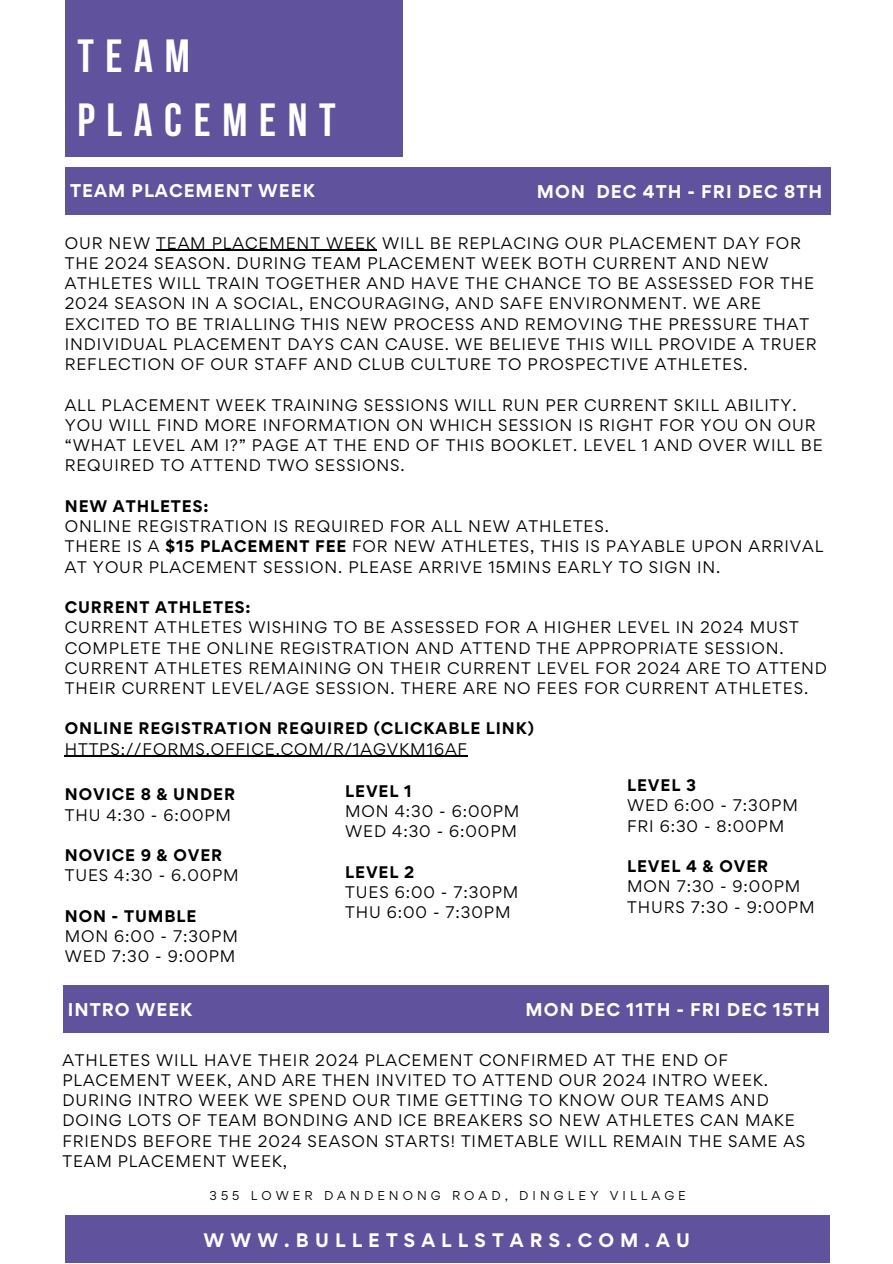
<style>
.page{position:relative;width:893px;height:1264px;background:#fff}
.page>*{position:absolute;margin:0;border:0;box-sizing:border-box;transform-origin:0 0}
.t1{font:700 46.35px/64.1px "Bebas Neue";letter-spacing:.25em;color:#fff}
.t2{font:700 17.4px "Gordita";letter-spacing:.35em;color:#fff}
.t3{font:700 16.5px "Gordita";letter-spacing:.06em;color:#fff}
.t4{font:15px/20.2px "Gordita";letter-spacing:.06em;color:#000}
.t5{font:700 15px "Gordita";letter-spacing:.06em;color:#000}
.t6{font:11.4px "Gordita";letter-spacing:.35em;color:#000}
.s1{font-weight:700}
</style>
<div class="page">
<div style="left:65px;top:1215px;width:764px;height:47px;background:#60529c"></div>
<div style="left:65px;top:0;width:337px;height:157px;background:#60529c"></div>
<div style="left:65px;top:167px;width:765px;height:48px;background:#60529c"></div>
<div style="left:63px;top:985px;width:765px;height:48px;background:#60529c"></div>
<hr style="left:156px;top:250px;width:221px;height:1px;background:#000">
<hr style="left:65px;top:755px;width:403px;height:2px;background:#000">
<h1 class="t1" style="left:77px;top:28px;width:259px">TEAM<br>PLACEMENT</h1>
<p class="t3" style="left:70px;top:180px;width:246px">TEAM PLACEMENT WEEK</p>
<p class="t3" style="left:536px;top:181px;width:287px">MON DEC 4TH - FRI DEC 8TH</p>
<p class="t4" style="left:65px;top:232px;width:753px">OUR NEW TEAM PLACEMENT WEEK WILL BE REPLACING OUR PLACEMENT DAY FOR THE 2024 SEASON. DURING TEAM PLACEMENT WEEK BOTH CURRENT AND NEW ATHLETES WILL TRAIN TOGETHER AND HAVE THE CHANCE TO BE ASSESSED FOR THE 2024 SEASON IN A SOCIAL, ENCOURAGING, AND SAFE ENVIRONMENT. WE ARE EXCITED TO BE TRIALLING THIS NEW PROCESS AND REMOVING THE PRESSURE THAT INDIVIDUAL PLACEMENT DAYS CAN CAUSE. WE BELIEVE THIS WILL PROVIDE A TRUER REFLECTION OF OUR STAFF AND CLUB CULTURE TO PROSPECTIVE ATHLETES.</p>
<p class="t4" style="left:65px;top:394px;width:759px">ALL PLACEMENT WEEK TRAINING SESSIONS WILL RUN PER CURRENT SKILL ABILITY.<br>YOU WILL FIND MORE INFORMATION ON WHICH SESSION IS RIGHT FOR YOU ON OUR “WHAT LEVEL AM I?” PAGE AT THE END OF THIS BOOKLET. LEVEL 1 AND OVER WILL BE REQUIRED TO ATTEND TWO SESSIONS.</p>
<p class="t5" style="left:65px;top:496px;width:145px">NEW ATHLETES:</p>
<p class="t4" style="left:65px;top:516px;width:760px">ONLINE REGISTRATION IS REQUIRED FOR ALL NEW ATHLETES.<br>THERE IS A <span class="s1">$15 PLACEMENT FEE</span> FOR NEW ATHLETES, THIS IS PAYABLE UPON ARRIVAL<br>AT YOUR PLACEMENT SESSION. PLEASE ARRIVE 15MINS EARLY TO SIGN IN.</p>
<p class="t5" style="left:65px;top:597px;width:187px">CURRENT ATHLETES:</p>
<p class="t4" style="left:65px;top:617px;width:763px">CURRENT ATHLETES WISHING TO BE ASSESSED FOR A HIGHER LEVEL IN 2024 MUST COMPLETE THE ONLINE REGISTRATION AND ATTEND THE APPROPRIATE SESSION.<br>CURRENT ATHLETES REMAINING ON THEIR CURRENT LEVEL FOR 2024 ARE TO ATTEND THEIR CURRENT LEVEL/AGE SESSION. THERE ARE NO FEES FOR CURRENT ATHLETES.</p>
<p class="t5" style="left:65px;top:718px;width:470px">ONLINE REGISTRATION REQUIRED (CLICKABLE LINK)</p>
<p class="t4" style="left:65px;top:738px;width:404px">HTTPS://FORMS.OFFICE.COM/R/1AGVKM16AF</p>
<p class="t5" style="left:65px;top:784px;width:172px">NOVICE 8 &amp; UNDER</p>
<p class="t4" style="left:65px;top:804px;width:168px">THU 4:30 - 6:00PM</p>
<p class="t5" style="left:65px;top:845px;width:159px">NOVICE 9 &amp; OVER</p>
<p class="t4" style="left:65px;top:865px;width:175px">TUES 4:30 - 6.00PM</p>
<p class="t5" style="left:65px;top:905px;width:133px">NON - TUMBLE</p>
<p class="t4" style="left:65px;top:925px;width:175px">MON 6:00 - 7:30PM<br>WED 7:30 - 9:00PM</p>
<p class="t5" style="left:345px;top:780px;width:68px">LEVEL 1</p>
<p class="t4" style="left:345px;top:800px;width:176px">MON 4:30 - 6:00PM<br>WED 4:30 - 6:00PM</p>
<p class="t5" style="left:345px;top:861px;width:70px">LEVEL 2</p>
<p class="t4" style="left:345px;top:881px;width:175px">TUES 6:00 - 7:30PM<br>THU 6:00 - 7:30PM</p>
<p class="t5" style="left:627px;top:775px;width:70px">LEVEL 3</p>
<p class="t4" style="left:627px;top:795px;width:172px">WED 6:00 - 7:30PM<br>FRI 6:30 - 8:00PM</p>
<p class="t5" style="left:627px;top:856px;width:142px">LEVEL 4 &amp; OVER</p>
<p class="t4" style="left:627px;top:876px;width:189px">MON 7:30 - 9:00PM<br>THURS 7:30 - 9:00PM</p>
<p class="t3" style="left:68px;top:998px;width:126px">INTRO WEEK</p>
<p class="t3" style="left:525px;top:998px;width:295px">MON DEC 11TH - FRI DEC 15TH</p>
<p class="t4" style="left:62px;top:1049px;width:744px">ATHLETES WILL HAVE THEIR 2024 PLACEMENT CONFIRMED AT THE END OF PLACEMENT WEEK, AND ARE THEN INVITED TO ATTEND OUR 2024 INTRO WEEK.<br>DURING INTRO WEEK WE SPEND OUR TIME GETTING TO KNOW OUR TEAMS AND DOING LOTS OF TEAM BONDING AND ICE BREAKERS SO NEW ATHLETES CAN MAKE FRIENDS BEFORE THE 2024 SEASON STARTS! TIMETABLE WILL REMAIN THE SAME AS TEAM PLACEMENT WEEK,</p>
<p class="t6" style="left:210px;top:1188px;width:477px">355 LOWER DANDENONG ROAD, DINGLEY VILLAGE</p>
<p class="t2" style="left:204px;top:1227px;width:488px">WWW.BULLETSALLSTARS.COM.AU</p>
</div>
